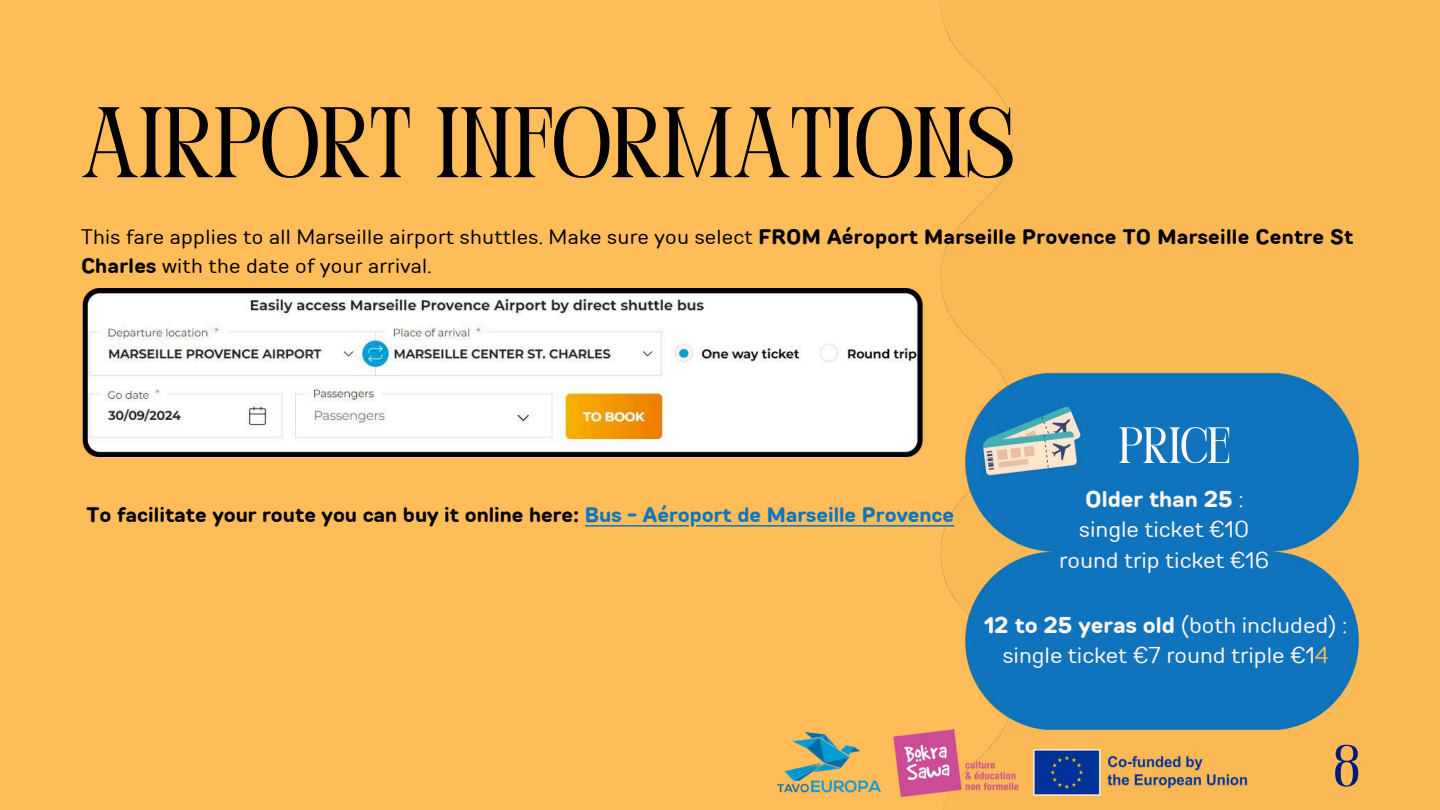
<style>
.page{position:relative;width:1440px;height:810px;background:#ffbd59}
.page>*{position:absolute;margin:0;border:0;box-sizing:border-box;transform-origin:0 0}
.t1{font:100px "Perandoryv 2";color:#000}
.t2{font:58.9px "Perandoryv 2";color:#001b79}
.t3{font:51px "Perandoryv 2";color:#fdf6f0}
.t4{font:22.9px/30.8px "TT Rounds Neue";color:#fdf6f0;text-align:center}
.t5{font:21px/29.2px "TT Rounds Neue";letter-spacing:.015em;color:#000}
.t6{font:700 21px "TT Rounds Neue";color:#000}
.s1{font-weight:700}
.s2{color:#0f75bc}
.s3{color:#f4be5f}
</style>
<div class="page">
<img style="left:940px;top:1px;width:500px;height:809px">
<img style="left:81px;top:289px;width:842px;height:167px">
<svg style="left:585px;top:525px;width:369px;height:2px"></svg>
<img style="left:894px;top:729px;width:124px;height:68px">
<img style="left:1032px;top:747px;width:223px;height:51px">
<img style="left:777px;top:732px;width:104px;height:61px">
<h1 class="t1" style="left:81px;top:102px;width:934px">AIRPORT INFORMATIONS</h1>
<p class="t5" style="left:81px;top:222px;width:1274px">This fare applies to all Marseille airport shuttles. Make sure you select <span class="s1">FROM Aéroport Marseille Provence TO Marseille Centre St<br>Charles</span> with the date of your arrival.</p>
<p class="t6" style="left:86px;top:500px;width:869px">To facilitate your route you can buy it online here: <span class="s2">Bus - Aéroport de Marseille Provence</span></p>
<h3 class="t3" style="left:1119px;top:425px;width:113px">PRICE</h3>
<p class="t4" style="left:1059px;top:484px;width:211px"><span class="s1">Older than 25</span> : single ticket €10 round trip ticket €16</p>
<p class="t4" style="left:985px;top:610px;width:364px"><span class="s1">12 to 25 yeras old</span> (both included) : single ticket €7 round triple €1<span class="s3">4</span></p>
<h2 class="t2" style="left:1334px;top:742px;width:26px">8</h2>
</div>
